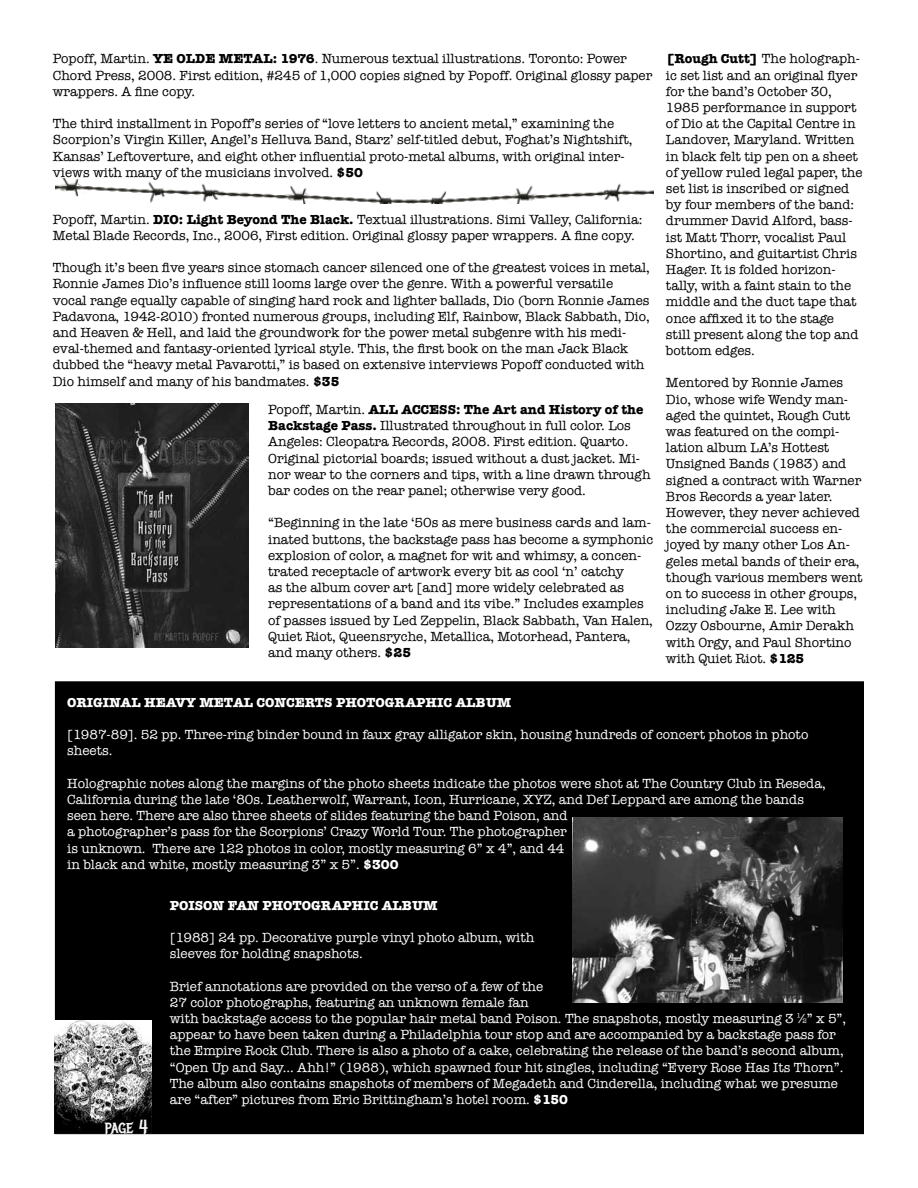
<style>
.page{position:relative;width:918px;height:1188px;background:#fff}
.page>*{position:absolute;margin:0;border:0;box-sizing:border-box;transform-origin:0 0}
.t1{font:18px "Metal Mania";color:#f5f6f6}
.t2{font:13.5px/16.2px "American Typewriter";color:#000}
.t3{font:13.5px/16.2px "American Typewriter";color:#fff}
.t4{font:700 13.5px "American Typewriter";color:#fff}
.s1{font-weight:700}
</style>
<div class="page">
<img style="left:56px;top:178px;width:597px;height:25px">
<div style="left:56px;top:682px;width:807px;height:451px;background:#000"></div>
<img style="left:54px;top:1020px;width:97px;height:114px">
<img style="left:56px;top:403px;width:192px;height:245px">
<img style="left:572px;top:817px;width:270px;height:186px">
<p class="t2" style="left:53px;top:50px;width:601px">Popoff, Martin. <span class="s1">YE OLDE METAL: 1976</span>. Numerous textual illustrations. Toronto: Power<br>Chord Press, 2008. First edition, #245 of 1,000 copies signed by Popoff. Original glossy paper wrappers. A fine copy.</p>
<p class="t2" style="left:53px;top:115px;width:581px">The third installment in Popoff’s series of “love letters to ancient metal,” examining the Scorpion’s Virgin Killer, Angel’s Helluva Band, Starz’ self-titled debut, Foghat’s Nightshift, Kansas’ Leftoverture, and eight other influential proto-metal albums, with original inter&shy;views with many of the musicians involved. <span class="s1">$50</span></p>
<p class="t2" style="left:53px;top:210px;width:591px">Popoff, Martin. <span class="s1">DIO: Light Beyond The Black.</span> Textual illustrations. Simi Valley, California:<br>Metal Blade Records, Inc., 2006, First edition. Original glossy paper wrappers. A fine copy.</p>
<p class="t2" style="left:53px;top:259px;width:599px">Though it’s been five years since stomach cancer silenced one of the greatest voices in metal, Ronnie James Dio’s influence still looms large over the genre. With a powerful versatile vocal range equally capable of singing hard rock and lighter ballads, Dio (born Ronnie James Padavona, 1942-2010) fronted numerous groups, including Elf, Rainbow, Black Sabbath, Dio, and Heaven &amp; Hell, and laid the groundwork for the power metal subgenre with his medi&shy;eval-themed and fantasy-oriented lyrical style. This, the first book on the man Jack Black dubbed the “heavy metal Pavarotti,” is based on extensive interviews Popoff conducted with Dio himself and many of his bandmates. <span class="s1">$35</span></p>
<p class="t2" style="left:666px;top:50px;width:198px"><span class="s1">[Rough Cutt]</span> The holograph&shy;ic set list and an original flyer for the band’s October 30,<br>1985 performance in support of Dio at the Capital Centre in<br>Landover, Maryland. Written in black felt tip pen on a sheet of yellow ruled legal paper, the set list is inscribed or signed by four members of the band: drummer David Alford, bass&shy;ist Matt Thorr, vocalist Paul<br>Shortino, and guitartist Chris<br>Hager. It is folded horizon&shy;tally, with a faint stain to the middle and the duct tape that once affixed it to the stage<br>still present along the top and bottom edges.</p>
<p class="t2" style="left:666px;top:374px;width:198px">Mentored by Ronnie James<br>Dio, whose wife Wendy man&shy;aged the quintet, Rough Cutt was featured on the compi&shy;lation album LA’s Hottest<br>Unsigned Bands (1983) and signed a contract with Warner<br>Bros Records a year later.<br>However, they never achieved the commercial success en&shy;joyed by many other Los An&shy;geles metal bands of their era, though various members went on to success in other groups, including Jake E. Lee with<br>Ozzy Osbourne, Amir Derakh with Orgy, and Paul Shortino with Quiet Riot. <span class="s1">$125</span></p>
<p class="t2" style="left:268px;top:401px;width:384px">Popoff, Martin. <span class="s1">ALL ACCESS: The Art and History of the Backstage Pass.</span> Illustrated throughout in full color. Los Angeles: Cleopatra Records, 2008. First edition. Quarto.<br>Original pictorial boards; issued without a dust jacket. Mi&shy;nor wear to the corners and tips, with a line drawn through bar codes on the rear panel; otherwise very good.</p>
<p class="t2" style="left:268px;top:514px;width:387px">“Beginning in the late ‘50s as mere business cards and lam&shy;inated buttons, the backstage pass has become a symphonic explosion of color, a magnet for wit and whimsy, a concen&shy;trated receptacle of artwork every bit as cool ‘n’ catchy<br>as the album cover art [and] more widely celebrated as representations of a band and its vibe.” Includes examples of passes issued by Led Zeppelin, Black Sabbath, Van Halen, Quiet Riot, Queensryche, Metallica, Motorhead, Pantera, and many others. <span class="s1">$25</span></p>
<p class="t4" style="left:67px;top:691px;width:446px">ORIGINAL HEAVY METAL CONCERTS PHOTOGRAPHIC ALBUM</p>
<p class="t3" style="left:67px;top:726px;width:743px">[1987-89]. 52 pp. Three-ring binder bound in faux gray alligator skin, housing hundreds of concert photos in photo sheets.</p>
<p class="t3" style="left:67px;top:775px;width:760px">Holographic notes along the margins of the photo sheets indicate the photos were shot at The Country Club in Reseda, California during the late ‘80s. Leatherwolf, Warrant, Icon, Hurricane, XYZ, and Def Leppard are among the bands seen here. There are also three sheets of slides featuring the band Poison, and<br>a photographer’s pass for the Scorpions’ Crazy World Tour. The photographer<br>is unknown. There are 122 photos in color, mostly measuring 6” x 4”, and 44<br>in black and white, mostly measuring 3” x 5”. <span class="s1">$300</span></p>
<p class="t4" style="left:170px;top:893px;width:270px">POISON FAN PHOTOGRAPHIC ALBUM</p>
<p class="t3" style="left:170px;top:929px;width:366px">[1988] 24 pp. Decorative purple vinyl photo album, with sleeves for holding snapshots.</p>
<p class="t3" style="left:170px;top:978px;width:678px">Brief annotations are provided on the verso of a few of the<br>27 color photographs, featuring an unknown female fan<br>with backstage access to the popular hair metal band Poison. The snapshots, mostly measuring 3 ½” x 5”, appear to have been taken during a Philadelphia tour stop and are accompanied by a backstage pass for the Empire Rock Club. There is also a photo of a cake, celebrating the release of the band’s second album, “Open Up and Say... Ahh!” (1988), which spawned four hit singles, including “Every Rose Has Its Thorn”.<br>The album also contains snapshots of members of Megadeth and Cinderella, including what we presume are “after” pictures from Eric Brittingham’s hotel room. <span class="s1">$150</span></p>
<h1 class="t1" style="left:105px;top:1116px;width:45px">page 4</h1>
</div>
